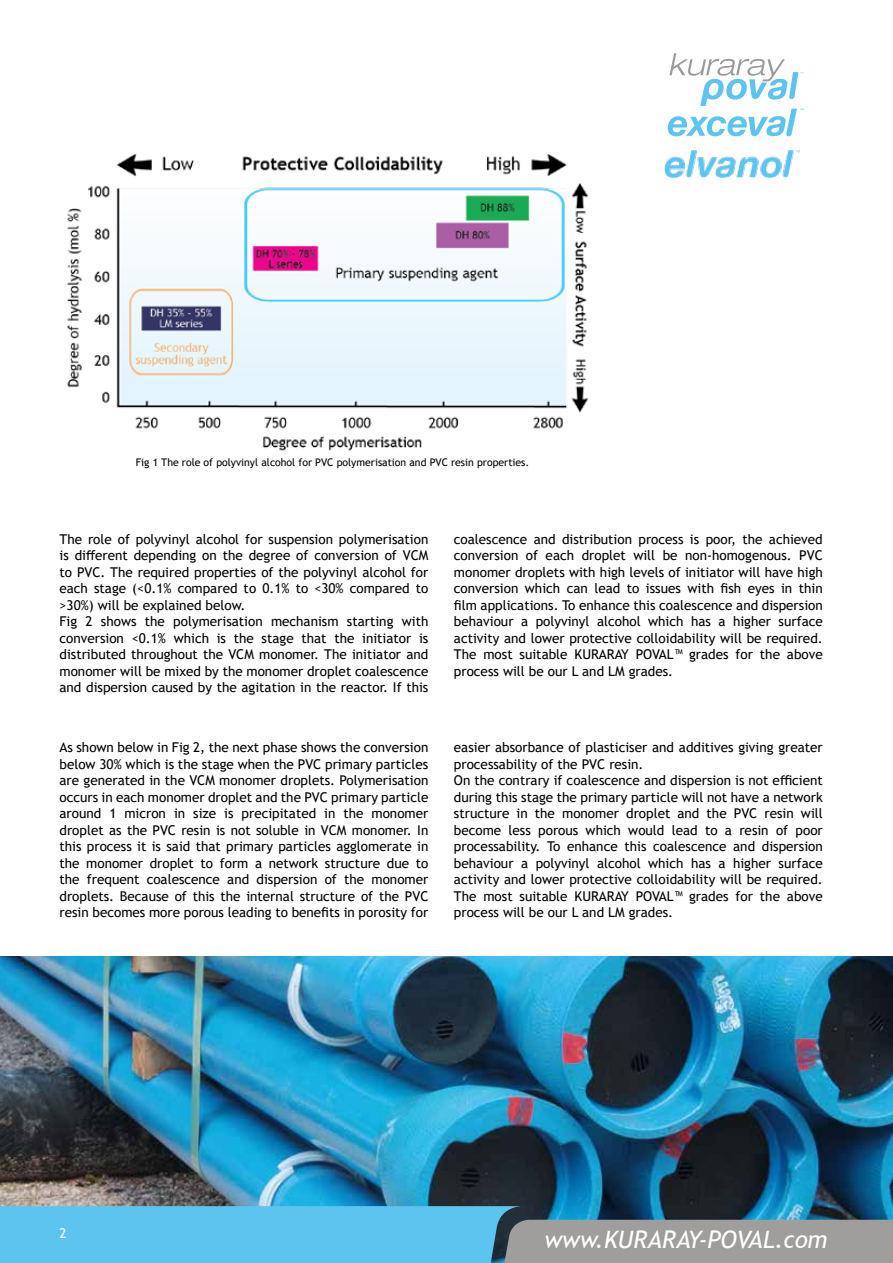
<style>
.page{position:relative;width:893px;height:1263px;background:#fff}
.page>*{position:absolute;margin:0;border:0;box-sizing:border-box;transform-origin:0 0}
.t1{font:italic 24px "Trebuchet MS";color:#fff}
.t2{font:13.5px/16.5px "Trebuchet MS";color:#000}
.t3{font:13.5px "Trebuchet MS";color:#fff}
.t4{font:10.5px "Trebuchet MS";color:#000}
</style>
<div class="page">
<img style="left:0;top:957px;width:893px;height:249px">
<img style="left:67px;top:154px;width:521px;height:297px">
<svg style="left:0;top:1206px;width:893px;height:57px;background:#6aa9c5"></svg>
<svg style="left:668px;top:53px;width:136px;height:83px"></svg>
<img style="left:665px;top:150px;width:135px;height:28px">
<p class="t4" style="left:136px;top:456px;width:395px">Fig 1 The role of polyvinyl alcohol for PVC polymerisation and PVC resin properties.</p>
<p class="t2" style="left:60px;top:531px;width:370px">The role of polyvinyl alcohol for suspension polymerisation is different depending on the degree of conversion of VCM to PVC. The required properties of the polyvinyl alcohol for each stage (&lt;0.1% compared to 0.1% to &lt;30% compared to &gt;30%) will be explained below.<br>Fig 2 shows the polymerisation mechanism starting with conversion &lt;0.1% which is the stage that the initiator is distributed throughout the VCM monomer. The initiator and monomer will be mixed by the monomer droplet coalescence and dispersion caused by the agitation in the reactor. If this</p>
<p class="t2" style="left:454px;top:531px;width:370px;text-align:justify">coalescence and distribution process is poor, the achieved conversion of each droplet will be non-homogenous. PVC monomer droplets with high levels of initiator will have high conversion which can lead to issues with fish eyes in thin film applications. To enhance this coalescence and dispersion behaviour a polyvinyl alcohol which has a higher surface activity and lower protective colloidability will be required.<br>The most suitable KURARAY POVAL™ grades for the above process will be our L and LM grades.</p>
<p class="t2" style="left:60px;top:739px;width:370px;text-align:justify">As shown below in Fig 2, the next phase shows the conversion below 30% which is the stage when the PVC primary particles are generated in the VCM monomer droplets. Polymerisation occurs in each monomer droplet and the PVC primary particle around 1 micron in size is precipitated in the monomer droplet as the PVC resin is not soluble in VCM monomer. In this process it is said that primary particles agglomerate in the monomer droplet to form a network structure due to the frequent coalescence and dispersion of the monomer droplets. Because of this the internal structure of the PVC resin becomes more porous leading to benefits in porosity for</p>
<p class="t2" style="left:454px;top:739px;width:370px">easier absorbance of plasticiser and additives giving greater processability of the PVC resin.<br>On the contrary if coalescence and dispersion is not efficient during this stage the primary particle will not have a network structure in the monomer droplet and the PVC resin will become less porous which would lead to a resin of poor processability. To enhance this coalescence and dispersion behaviour a polyvinyl alcohol which has a higher surface activity and lower protective colloidability will be required.<br>The most suitable KURARAY POVAL™ grades for the above process will be our L and LM grades.</p>
<p class="t3" style="left:60px;top:1225px;width:9px">2</p>
<h1 class="t1" style="left:544px;top:1225px;width:285px">www.KURARAY-POVAL.com</h1>
</div>
